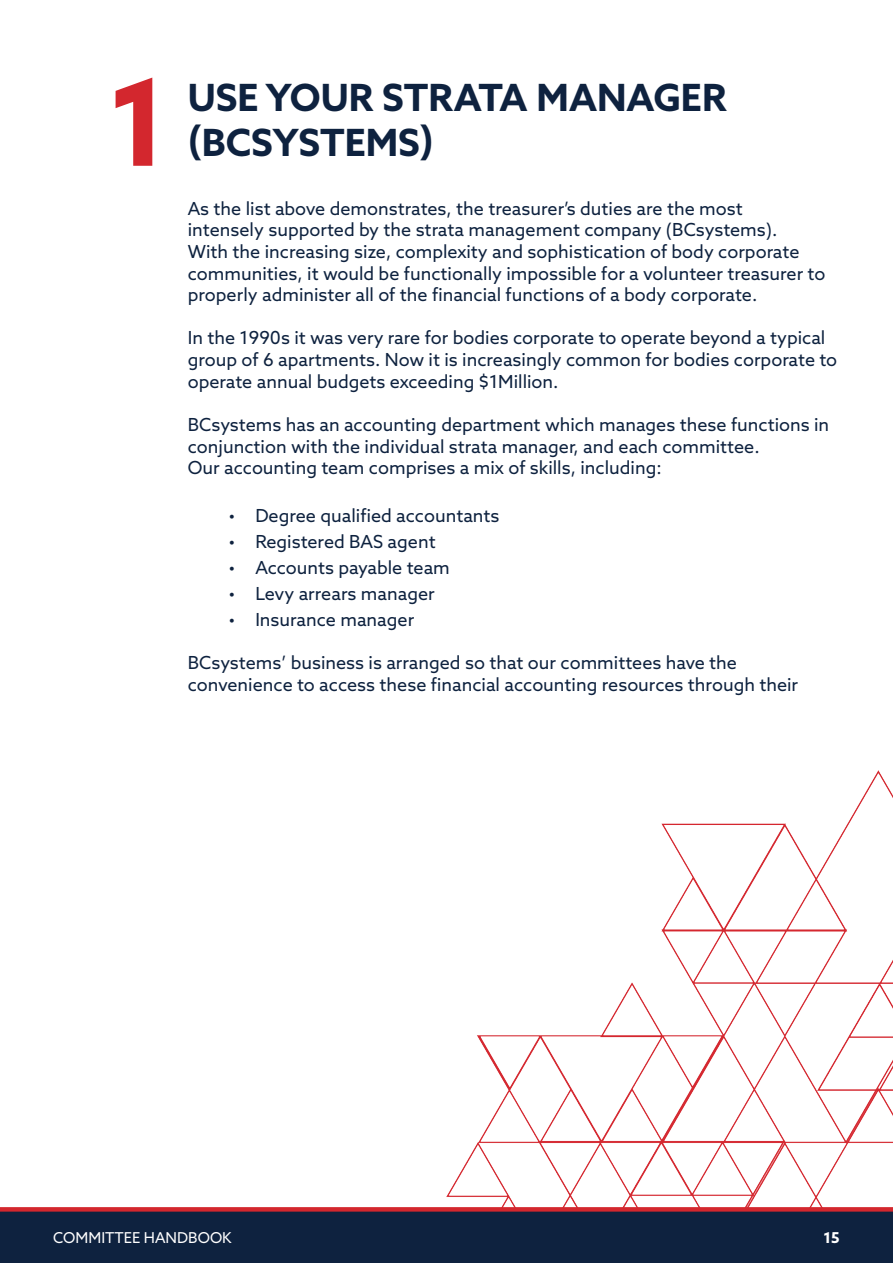
<style>
.page{position:relative;width:893px;height:1263px;background:#fff}
.page>*{position:absolute;margin:0;border:0;box-sizing:border-box;transform-origin:0 0}
.t1{font:700 120px "Azo Sans";color:#d3272e}
.t2{font:700 37.5px/45px "Azo Sans";color:#0e223f}
.t3{font:18px/21.6px "Azo Sans";color:#0e223f}
.t4{font:15px "Azo Sans";color:#fff}
.t5{font:700 15px "Azo Sans";color:#fff}
</style>
<div class="page">
<img style="left:446px;top:770px;width:447px;height:437px">
<div style="left:0;top:1211px;width:893px;height:52px;background:#0e223f"></div>
<svg style="left:0;top:1207px;width:893px;height:4px;background:#d42d34"></svg>
<h1 class="t1" style="left:108px;top:43px;width:64px">1</h1>
<h2 class="t2" style="left:188px;top:74px;width:540px">USE YOUR STRATA MANAGER (BCSYSTEMS)</h2>
<p class="t3" style="left:188px;top:197px;width:639px">As the list above demonstrates, the treasurer’s duties are the most<br>intensely supported by the strata management company (BCsystems).<br>With the increasing size, complexity and sophistication of body corporate communities, it would be functionally impossible for a volunteer treasurer to properly administer all of the financial functions of a body corporate.</p>
<p class="t3" style="left:188px;top:327px;width:651px">In the 1990s it was very rare for bodies corporate to operate beyond a typical group of 6 apartments. Now it is increasingly common for bodies corporate to operate annual budgets exceeding $1Million.</p>
<p class="t3" style="left:188px;top:413px;width:643px">BCsystems has an accounting department which manages these functions in conjunction with the individual strata manager, and each committee.<br>Our accounting team comprises a mix of skills, including:</p>
<p class="t3" style="left:228px;top:504px;width:273px">• Degree qualified accountants</p>
<p class="t3" style="left:228px;top:530px;width:209px">• Registered BAS agent</p>
<p class="t3" style="left:228px;top:556px;width:223px">• Accounts payable team</p>
<p class="t3" style="left:228px;top:583px;width:208px">• Levy arrears manager</p>
<p class="t3" style="left:228px;top:609px;width:187px">• Insurance manager</p>
<p class="t3" style="left:188px;top:652px;width:612px">BCsystems’ business is arranged so that our committees have the convenience to access these financial accounting resources through their</p>
<p class="t4" style="left:53px;top:1228px;width:180px">COMMITTEE HANDBOOK</p>
<p class="t5" style="left:823px;top:1228px;width:18px">15</p>
</div>
